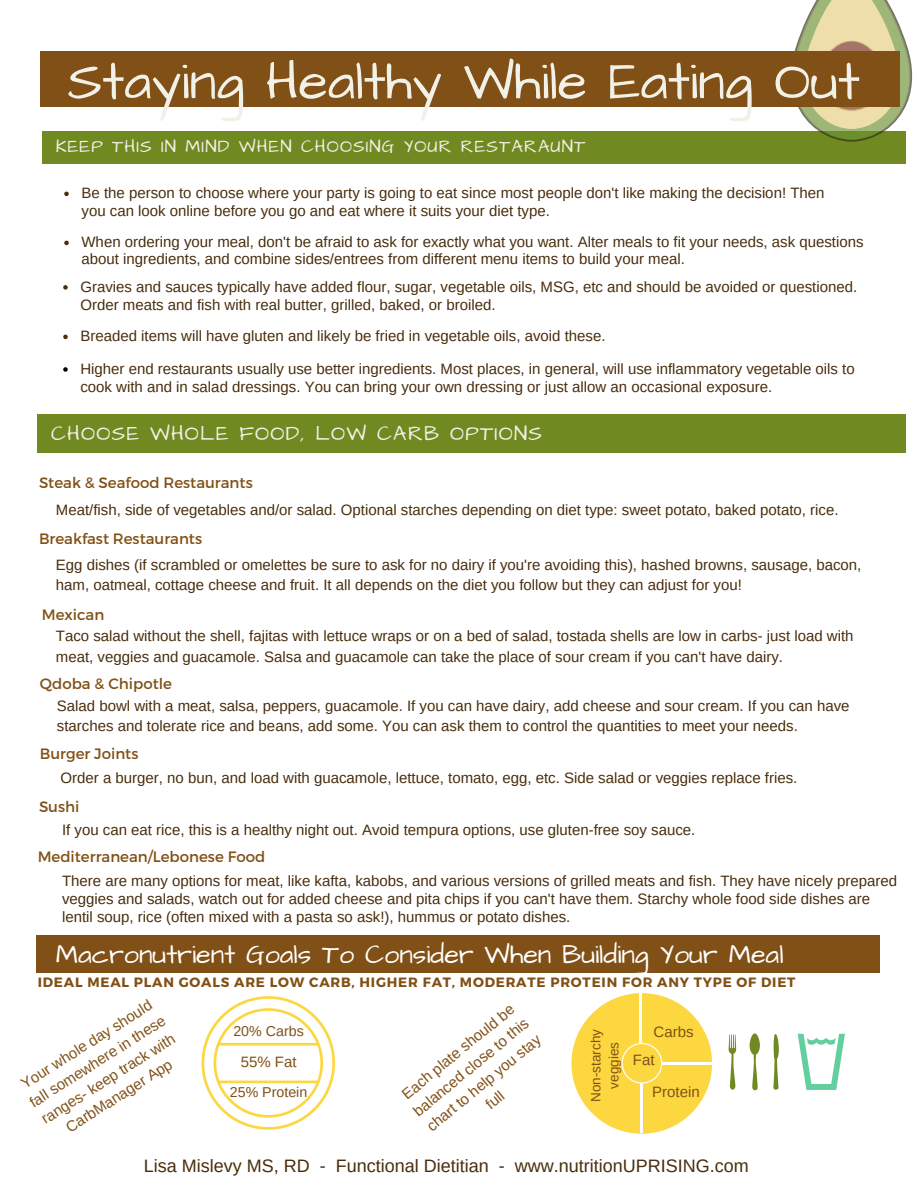
<style>
.page{position:relative;width:918px;height:1188px;background:#fff}
.page>*{position:absolute;margin:0;border:0;box-sizing:border-box;transform-origin:0 0}
.t1{font:54px "Architects Daughter";color:#f2f1e8}
.t2{font:27px "Architects Daughter";color:#fff}
.t3{font:21px "Architects Daughter";letter-spacing:.06em;color:#f2f1e8}
.t4{font:18px "Arimo";color:#492d0c}
.t5{font:18px "Architects Daughter";letter-spacing:.06em;color:#f2f1e8}
.t6{font:15px/18px "Arimo";color:#492d0c}
.t7{font:15px/20.2px "Arimo";color:#815016;text-align:center}
.t8{font:15px "Montserrat";color:#815016}
.t9{font:15px "Arimo";letter-spacing:.065em;color:#fff}
.t10{font:14.25px "Arimo";color:#815016}
.t11{font:700 13.5px "Montserrat";letter-spacing:.06em;color:#815016}
.t12{font:13.5px/18px "Arimo";color:#815016;text-align:center}
</style>
<div class="page">
<div style="left:38px;top:415px;width:868px;height:38px;background:#718921"></div>
<div style="left:42px;top:131px;width:864px;height:32px;background:#718921"></div>
<div style="left:36px;top:935px;width:844px;height:37px;background:#815016"></div>
<svg style="left:202px;top:996px;width:133px;height:134px"></svg>
<svg style="left:571px;top:993px;width:141px;height:141px"></svg>
<hr style="left:662px;top:1062px;width:51px;height:3px;background:#fff">
<hr style="left:641px;top:1084px;width:2px;height:49px;background:#fff">
<hr style="left:640px;top:991px;width:2px;height:51px;background:#fff">
<svg style="left:791px;top:0;width:121px;height:142px"></svg>
<svg style="left:820px;top:42px;width:63px;height:68px"></svg>
<div style="left:40px;top:52px;width:859px;height:55px;background:#815016"></div>
<svg style="left:64px;top:192px;width:5px;height:4px"></svg>
<svg style="left:64px;top:241px;width:5px;height:4px"></svg>
<svg style="left:63px;top:285px;width:5px;height:5px"></svg>
<svg style="left:773px;top:1034px;width:6px;height:56px"></svg>
<svg style="left:729px;top:1034px;width:7px;height:56px"></svg>
<svg style="left:750px;top:1033px;width:10px;height:58px"></svg>
<svg style="left:798px;top:1034px;width:47px;height:56px"></svg>
<svg style="left:63px;top:335px;width:5px;height:4px"></svg>
<svg style="left:63px;top:367px;width:5px;height:5px"></svg>
<p class="t1" style="left:68px;top:45px;width:794px">Staying Healthy While Eating Out</p>
<p class="t9" style="left:57px;top:134px;width:681px">NO MATTER YOUR FOOD PHILOSOPHY, YOU CAN APPLY THIS TO YOUR LIFESTYLE!</p>
<p class="t5" style="left:56px;top:134px;width:531px">KEEP THIS IN MIND WHEN CHOOSING YOUR RESTARAUNT</p>
<p class="t6" style="left:82px;top:184px;width:745px">Be the person to choose where your party is going to eat since most people don't like making the decision! Then you can look online before you go and eat where it suits your diet type.</p>
<p class="t6" style="left:82px;top:234px;width:784px;line-height:16.8px">When ordering your meal, don't be afraid to ask for exactly what you want. Alter meals to fit your needs, ask questions about ingredients, and combine sides/entrees from different menu items to build your meal.</p>
<p class="t6" style="left:80px;top:278px;width:778px">Gravies and sauces typically have added flour, sugar, vegetable oils, MSG, etc and should be avoided or questioned.<br>Order meats and fish with real butter, grilled, baked, or broiled.</p>
<p class="t6" style="left:80px;top:327px;width:527px">Breaded items will have gluten and likely be fried in vegetable oils, avoid these.</p>
<p class="t6" style="left:80px;top:360px;width:776px">Higher end restaurants usually use better ingredients. Most places, in general, will use inflammatory vegetable oils to cook with and in salad dressings. You can bring your own dressing or just allow an occasional exposure.</p>
<p class="t3" style="left:51px;top:419px;width:492px">CHOOSE WHOLE FOOD, LOW CARB OPTIONS</p>
<p class="t8" style="left:39px;top:472px;width:215px">Steak &amp; Seafood Restaurants</p>
<p class="t6" style="left:56px;top:501px;width:784px">Meat/fish, side of vegetables and/or salad. Optional starches depending on diet type: sweet potato, baked potato, rice.</p>
<p class="t8" style="left:39px;top:529px;width:165px">Breakfast Restaurants</p>
<p class="t6" style="left:56px;top:555px;width:807px;line-height:20.2px">Egg dishes (if scrambled or omelettes be sure to ask for no dairy if you're avoiding this), hashed browns, sausage, bacon, ham, oatmeal, cottage cheese and fruit. It all depends on the diet you follow but they can adjust for you!</p>
<p class="t8" style="left:42px;top:605px;width:64px">Mexican</p>
<p class="t6" style="left:56px;top:626px;width:799px;line-height:20.2px">Taco salad without the shell, fajitas with lettuce wraps or on a bed of salad, tostada shells are low in carbs- just load with meat, veggies and guacamole. Salsa and guacamole can take the place of sour cream if you can't have dairy.</p>
<p class="t8" style="left:40px;top:674px;width:134px">Qdoba &amp; Chipotle</p>
<p class="t6" style="left:57px;top:695px;width:794px;line-height:20.2px">Salad bowl with a meat, salsa, peppers, guacamole. If you can have dairy, add cheese and sour cream. If you can have starches and tolerate rice and beans, add some. You can ask them to control the quantities to meet your needs.</p>
<p class="t8" style="left:40px;top:744px;width:100px">Burger Joints</p>
<p class="t6" style="left:61px;top:769px;width:738px">Order a burger, no bun, and load with guacamole, lettuce, tomato, egg, etc. Side salad or veggies replace fries.</p>
<p class="t8" style="left:39px;top:797px;width:42px">Sushi</p>
<p class="t6" style="left:62px;top:821px;width:635px">If you can eat rice, this is a healthy night out. Avoid tempura options, use gluten-free soy sauce.</p>
<p class="t8" style="left:38px;top:847px;width:229px">Mediterranean/Lebonese Food</p>
<p class="t6" style="left:62px;top:872px;width:837px">There are many options for meat, like kafta, kabobs, and various versions of grilled meats and fish. They have nicely prepared veggies and salads, watch out for added cheese and pita chips if you can't have them. Starchy whole food side dishes are lentil soup, rice (often mixed with a pasta so ask!), hummus or potato dishes.</p>
<p class="t2" style="left:56px;top:937px;width:729px">Macronutrient Goals To Consider When Building Your Meal</p>
<p class="t11" style="left:38px;top:974px;width:759px">IDEAL MEAL PLAN GOALS ARE LOW CARB, HIGHER FAT, MODERATE PROTEIN FOR ANY TYPE OF DIET</p>
<p class="t7" style="left:15px;top:1077px;width:159px;rotate:-32deg">Your whole day should fal somewhere in these ranges- keep track with<br>CarbManager App</p>
<p class="t7" style="left:396px;top:1089px;width:146px;rotate:-39deg">Each plate should be balanced close to this chart to help you stay ful</p>
<p class="t10" style="left:233px;top:1023px;width:72px">20% Carbs</p>
<p class="t7" style="left:241px;top:1052px;width:57px">55% Fat</p>
<p class="t10" style="left:230px;top:1084px;width:79px">25% Protein</p>
<p class="t12" style="left:587px;top:1102px;width:74px;rotate:-90deg">Non-starchy veggies</p>
<p class="t7" style="left:654px;top:1021px;width:41px">Carbs</p>
<p class="t7" style="left:633px;top:1050px;width:23px">Fat</p>
<p class="t7" style="left:652px;top:1082px;width:49px">Protein</p>
<p class="t4" style="left:144px;top:1156px;width:606px">Lisa Mislevy MS, RD - Functional Dietitian - www.nutritionUPRISING.com</p>
</div>
